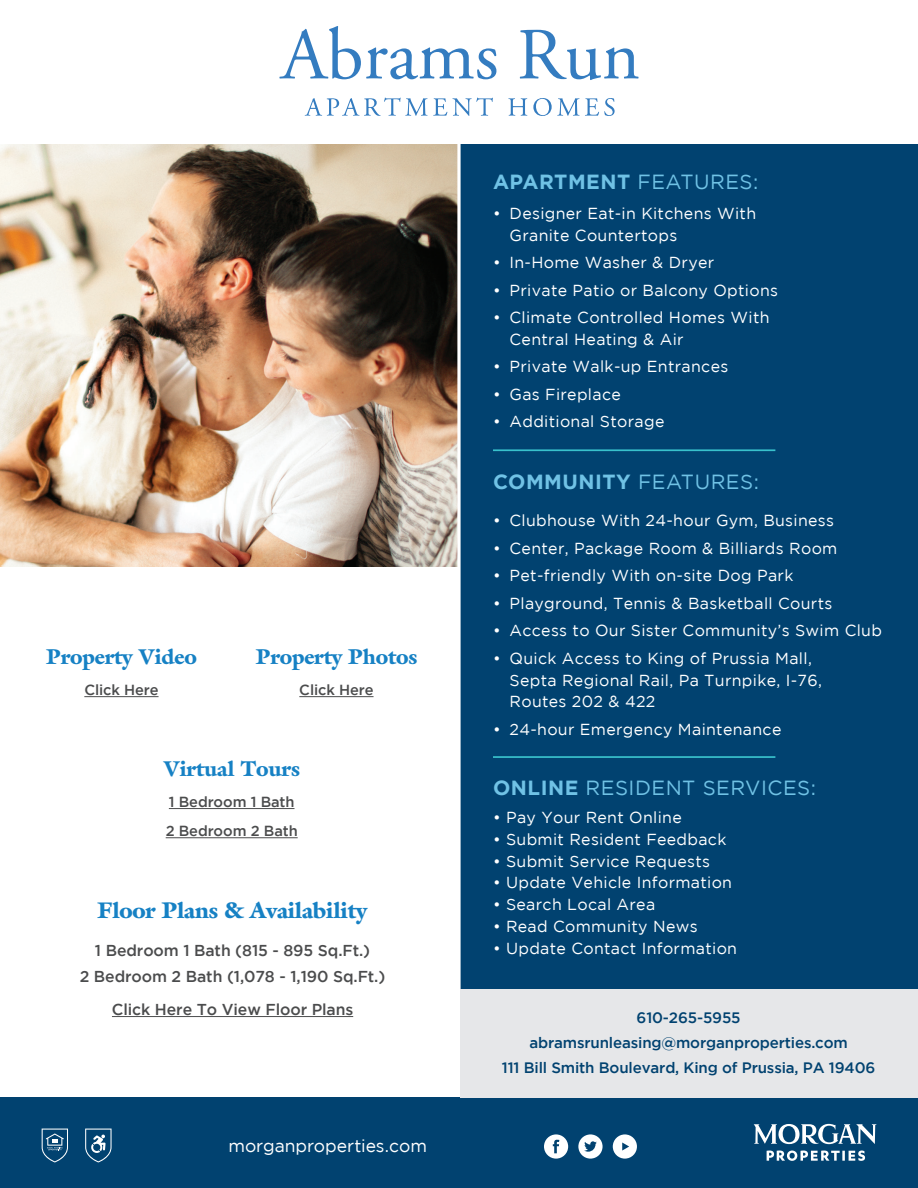
<style>
.page{position:relative;width:918px;height:1188px;background:#fff}
.page>*{position:absolute;margin:0;border:0;box-sizing:border-box;transform-origin:0 0}
.t1{font:900 22.8px "Galliard Pro";letter-spacing:-.01em;color:#1681c4}
.t2{font:900 21.15px "Galliard IT Cby BT";letter-spacing:-.01em;color:#1681c4}
.t3{font:700 20.4px "Gotham";letter-spacing:.025em;color:#70c2e5}
.t4{font:20.4px "Gotham";letter-spacing:.025em;color:#70c2e5}
.t5{font:17.55px "Gotham";color:#fff}
.t6{font:15.9px/27.5px "Gotham";letter-spacing:.02em;color:#fff}
.t7{font:500 15.75px/25.5px "Gotham";letter-spacing:-.005em;color:#4b4c4d;text-align:center}
.t8{font:500 15.15px/25.2px "Gotham";letter-spacing:-.01em;color:#014270;text-align:center}
.t9{font:500 14.55px/29.2px "Gotham";letter-spacing:-.005em;color:#4b4c4d}
.s1{font-weight:400}
.s2{font-weight:700}
</style>
<div class="page">
<div style="left:459px;top:123px;width:459px;height:1033px;background:#014270"></div>
<img style="left:0;top:144px;width:457px;height:423px">
<svg style="left:457px;top:144px;width:4px;height:953px;fill:#fbfaf9"></svg>
<div style="left:1px;top:0;width:917px;height:144px;background:#fff"></div>
<div style="left:0;top:1097px;width:918px;height:91px;background:#014270"></div>
<svg style="left:754px;top:1124px;width:122px;height:20px"></svg>
<svg style="left:767px;top:1151px;width:98px;height:10px"></svg>
<svg style="left:544px;top:1134px;width:24px;height:25px"></svg>
<svg style="left:578px;top:1134px;width:25px;height:25px"></svg>
<svg style="left:613px;top:1134px;width:24px;height:25px"></svg>
<svg style="left:42px;top:1129px;width:26px;height:33px"></svg>
<svg style="left:85px;top:1129px;width:27px;height:33px"></svg>
<div style="left:461px;top:989px;width:457px;height:108px;background:#e6e7e9"></div>
<div style="left:0;top:567px;width:459px;height:530px;background:#fff"></div>
<hr style="left:493px;top:449px;width:282px;height:2px;background:#39c1cc">
<hr style="left:493px;top:756px;width:282px;height:2px;background:#39c1cc">
<svg style="left:279px;top:26px;width:217px;height:53px"></svg>
<svg style="left:520px;top:30px;width:119px;height:50px"></svg>
<svg style="left:305px;top:98px;width:188px;height:18px"></svg>
<svg style="left:508px;top:98px;width:19px;height:18px"></svg>
<svg style="left:533px;top:98px;width:82px;height:18px"></svg>
<hr style="left:112px;top:1016px;width:241px;height:1px;background:#4b4c4d">
<hr style="left:84px;top:696px;width:75px;height:1px;background:#4b4c4d">
<hr style="left:299px;top:696px;width:75px;height:1px;background:#4b4c4d">
<hr style="left:169px;top:808px;width:126px;height:1px;background:#4b4c4d">
<hr style="left:166px;top:838px;width:132px;height:1px;background:#4b4c4d">
<h2 class="t2" style="left:46px;top:642px;width:152px">Property Video</h2>
<p class="t9" style="left:84px;top:675px;width:76px">Click Here</p>
<h2 class="t2" style="left:256px;top:642px;width:163px">Property Photos</h2>
<p class="t9" style="left:299px;top:675px;width:76px">Click Here</p>
<h2 class="t2" style="left:164px;top:754px;width:138px">Virtual Tours</h2>
<p class="t9" style="left:166px;top:787px;width:134px">1 Bedroom 1 Bath<br>2 Bedroom 2 Bath</p>
<h1 class="t1" style="left:97px;top:895px;width:271px">Floor Plans &amp; Availability</h1>
<p class="t7" style="left:80px;top:937px;width:307px">1 Bedroom 1 Bath (815 - 895 Sq.Ft.)<br>2 Bedroom 2 Bath (1,078 - 1,190 Sq.Ft.)</p>
<p class="t7" style="left:112px;top:996px;width:243px">Click Here To View Floor Plans</p>
<p class="t5" style="left:228px;top:1136px;width:200px">morganproperties.com</p>
<p class="t3" style="left:493px;top:170px;width:267px">APARTMENT <span class="s1">FEATURES:</span></p>
<p class="t6" style="left:510px;top:202px;width:248px;line-height:21.8px">Designer Eat-in Kitchens With<br>Granite Countertops</p>
<p class="t6" style="left:510px;top:248px;width:270px">In-Home Washer &amp; Dryer<br>Private Patio or Balcony Options<br>Climate Controlled Homes With</p>
<p class="t6" style="left:510px;top:325px;width:220px">Central Heating &amp; Air<br>Private Walk-up Entrances<br>Gas Fireplace<br>Additional Storage</p>
<p class="t6" style="left:493px;top:199px;width:9px">•</p>
<p class="t6" style="left:493px;top:248px;width:9px;text-align:justify">• • •</p>
<p class="t6" style="left:493px;top:353px;width:9px;text-align:justify">• • •</p>
<p class="t3" style="left:493px;top:470px;width:267px">COMMUNITY <span class="s1">FEATURES:</span></p>
<p class="t6" style="left:493px;top:507px;width:9px;text-align:justify">• • • • • •</p>
<p class="t6" style="left:493px;top:715px;width:9px">•</p>
<p class="t6" style="left:510px;top:507px;width:374px">Clubhouse With 24-hour Gym, Business Center, Package Room &amp; Billiards Room Pet-friendly With on-site Dog Park Playground, Tennis &amp; Basketball Courts Access to Our Sister Community’s Swim Club Quick Access to King of Prussia Mall,</p>
<p class="t6" style="left:510px;top:669px;width:314px;line-height:21.8px">Septa Regional Rail, Pa Turnpike, I-76,<br>Routes 202 &amp; 422</p>
<p class="t6" style="left:510px;top:715px;width:273px">24-hour Emergency Maintenance</p>
<p class="t4" style="left:493px;top:777px;width:325px"><span class="s2">ONLINE</span> RESIDENT SERVICES:</p>
<p class="t6" style="left:493px;top:804px;width:190px">• Pay Your Rent Online</p>
<p class="t6" style="left:493px;top:825px;width:235px">• Submit Resident Feedback</p>
<p class="t6" style="left:493px;top:847px;width:219px">• Submit Service Requests</p>
<p class="t6" style="left:493px;top:869px;width:241px">• Update Vehicle Information</p>
<p class="t6" style="left:493px;top:891px;width:164px">• Search Local Area</p>
<p class="t6" style="left:493px;top:912px;width:206px">• Read Community News</p>
<p class="t6" style="left:493px;top:934px;width:246px">• Update Contact Information</p>
<p class="t8" style="left:502px;top:1005px;width:375px">610-265-5955 abramsrunleasing@morganproperties.com<br>111 Bill Smith Boulevard, King of Prussia, PA 19406</p>
</div>
